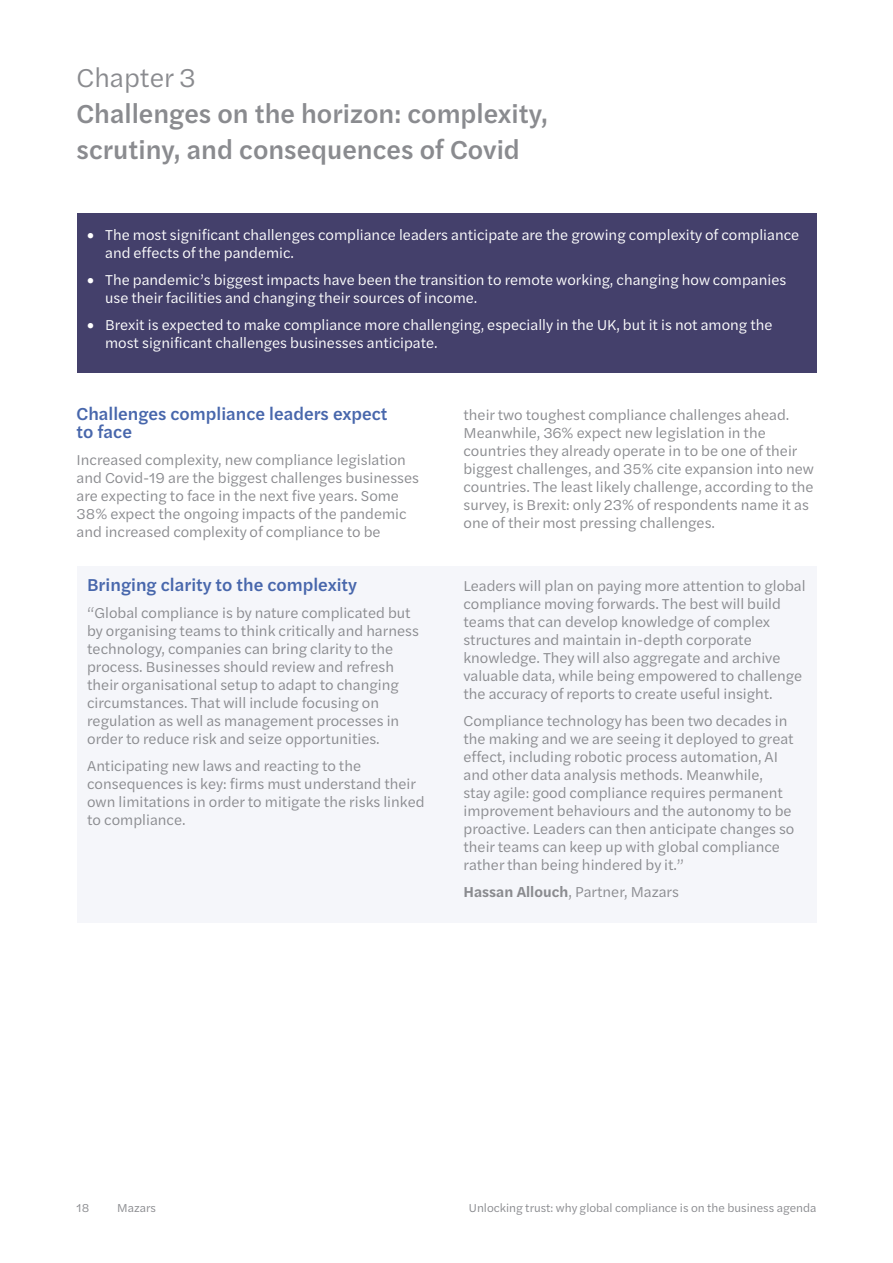
<style>
.page{position:relative;width:893px;height:1263px;background:#fff}
.page>*{position:absolute;margin:0;border:0;box-sizing:border-box;transform-origin:0 0}
.t1{font:500 27px/36px "Halyard Text";color:#8a8b8f}
.t2{font:27px "Halyard Text";color:#8a8b8f}
.t3{font:500 18px/18px "Halyard Text";color:#4867ac}
.t4{font:15px/18px "Halyard Text";color:#8a8b8f}
.t5{font:15px/18px "Halyard Text";color:#fff}
.t6{font:12px "Halyard Text";color:#8a8b8f}
.s1{font-weight:600}
</style>
<div class="page">
<div style="left:77px;top:566px;width:739px;height:357px;background:#f5f6fa"></div>
<div style="left:77px;top:213px;width:739px;height:159px;background:#44406b"></div>
<h1 class="t2" style="left:77px;top:58px;width:121px">Chapter 3</h1>
<h1 class="t1" style="left:77px;top:94px;width:473px">Challenges on the horizon: complexity, scrutiny, and consequences of Covid</h1>
<p class="t5" style="left:105px;top:225px;width:696px;text-indent:-18px">• The most significant challenges compliance leaders anticipate are the growing complexity of compliance and effects of the pandemic.</p>
<p class="t5" style="left:105px;top:270px;width:683px;text-indent:-18px">• The pandemic’s biggest impacts have been the transition to remote working, changing how companies use their facilities and changing their sources of income.</p>
<p class="t5" style="left:105px;top:315px;width:669px;text-indent:-18px">• Brexit is expected to make compliance more challenging, especially in the UK, but it is not among the most significant challenges businesses anticipate.</p>
<p class="t3" style="left:77px;top:404px;width:313px">Challenges compliance leaders expect to face</p>
<p class="t4" style="left:77px;top:450px;width:344px">Increased complexity, new compliance legislation and Covid-19 are the biggest challenges businesses are expecting to face in the next five years. Some 38% expect the ongoing impacts of the pandemic and increased complexity of compliance to be</p>
<p class="t3" style="left:87px;top:575px;width:271px">Bringing clarity to the complexity</p>
<p class="t4" style="left:87px;top:603px;width:333px">“Global compliance is by nature complicated but by organising teams to think critically and harness technology, companies can bring clarity to the process. Businesses should review and refresh their organisational setup to adapt to changing circumstances. That will include focusing on regulation as well as management processes in order to reduce risk and seize opportunities.</p>
<p class="t4" style="left:87px;top:756px;width:339px">Anticipating new laws and reacting to the consequences is key: firms must understand their own limitations in order to mitigate the risks linked to compliance.</p>
<p class="t4" style="left:463px;top:405px;width:352px">their two toughest compliance challenges ahead.<br>Meanwhile, 36% expect new legislation in the countries they already operate in to be one of their biggest challenges, and 35% cite expansion into new countries. The least likely challenge, according to the survey, is Brexit: only 23% of respondents name it as one of their most pressing challenges.</p>
<p class="t4" style="left:463px;top:576px;width:344px">Leaders will plan on paying more attention to global compliance moving forwards. The best will build teams that can develop knowledge of complex structures and maintain in-depth corporate knowledge. They will also aggregate and archive valuable data, while being empowered to challenge the accuracy of reports to create useful insight.</p>
<p class="t4" style="left:463px;top:711px;width:332px">Compliance technology has been two decades in the making and we are seeing it deployed to great effect, including robotic process automation, AI and other data analysis methods. Meanwhile,<br>stay agile: good compliance requires permanent improvement behaviours and the autonomy to be proactive. Leaders can then anticipate changes so their teams can keep up with global compliance rather than being hindered by it.”</p>
<p class="t4" style="left:463px;top:882px;width:217px"><span class="s1">Hassan Allouch</span>, Partner, Mazars</p>
<p class="t6" style="left:77px;top:1199px;width:14px">18</p>
<p class="t6" style="left:117px;top:1199px;width:40px">Mazars</p>
<p class="t6" style="left:469px;top:1199px;width:349px">Unlocking trust: why global compliance is on the business agenda</p>
</div>
